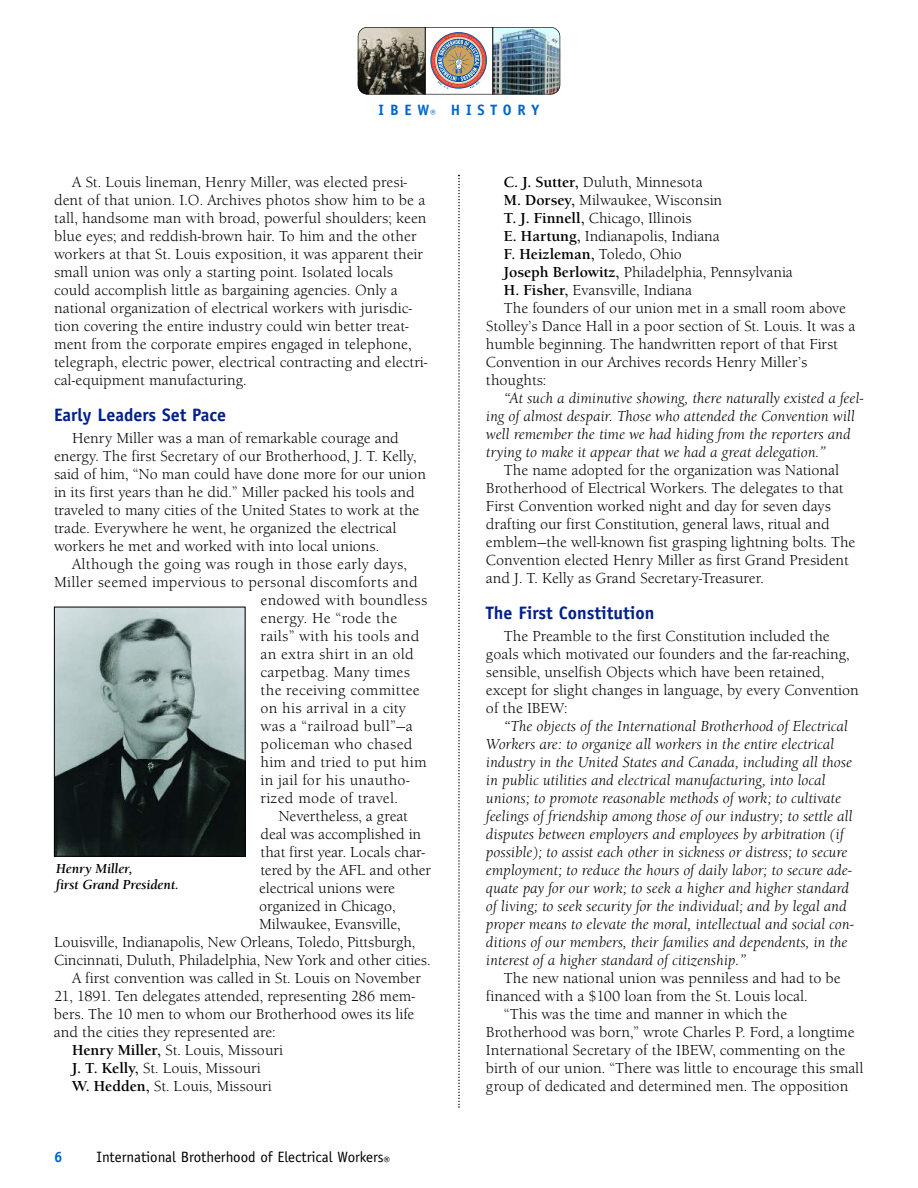
<style>
.page{position:relative;width:918px;height:1188px;background:#fff}
.page>*{position:absolute;margin:0;border:0;box-sizing:border-box;transform-origin:0 0}
.t1{font:700 18px "Officina Sans";color:#001f8d}
.t2{font:15px/18px "Berkeley Old Style";color:#000}
.t3{font:italic 15px/18px "Berkeley Old Style";color:#000}
.t4{font:15px "Berkeley Old Style";letter-spacing:.02em;color:#000}
.t5{font:15px "Officina Sans";color:#000}
.t6{font:700 15px "Berkeley Old Style";color:#000}
.t7{font:700 15px "Officina Sans";letter-spacing:.39em;color:#0066ca}
.t8{font:italic 700 13.5px/16.5px "Berkeley Old Style";color:#000}
.s1{font-weight:700}
.s2{font-weight:400}
</style>
<div class="page">
<img style="left:493px;top:29px;width:58px;height:63px">
<img style="left:551px;top:27px;width:9px;height:67px">
<svg style="left:367px;top:29px;width:58px;height:63px;background:#6b675a"></svg>
<img style="left:358px;top:27px;width:9px;height:67px">
<svg style="left:432px;top:34px;width:53px;height:55px;background:#b19b98"></svg>
<div style="left:358px;top:27px;width:202px;height:67px;border:1px solid #000;border-radius:10px"></div>
<hr style="left:425px;top:27px;width:1px;height:67px;background:#000">
<hr style="left:492px;top:27px;width:1px;height:67px;background:#000">
<svg style="left:458px;top:175px;width:2px;height:933px"></svg>
<img style="left:56px;top:609px;width:188px;height:246px">
<div style="left:54px;top:607px;width:192px;height:250px;border:1px solid #000"></div>
<p class="t7" style="left:379px;top:104px;width:162px">IBEW<sub>®</sub> HISTORY</p>
<p class="t2" style="left:54px;top:173px;width:375px;text-indent:18px">A St. Louis lineman, Henry Miller, was elected presi&shy;dent of that union. I.O. Archives photos show him to be a tall, handsome man with broad, powerful shoulders; keen blue eyes; and reddish-brown hair. To him and the other workers at that St. Louis exposition, it was apparent their small union was only a starting point. Isolated locals could accomplish little as bargaining agencies. Only a national organization of electrical workers with jurisdic&shy;tion covering the entire industry could win better treat&shy;ment from the corporate empires engaged in telephone, telegraph, electric power, electrical contracting and electri&shy;cal-equipment manufacturing.</p>
<p class="t1" style="left:54px;top:408px;width:174px">Early Leaders Set Pace</p>
<p class="t2" style="left:54px;top:429px;width:373px;text-indent:18px">Henry Miller was a man of remarkable courage and energy. The first Secretary of our Brotherhood, J. T. Kelly, said of him, “No man could have done more for our union in its first years than he did.” Miller packed his tools and traveled to many cities of the United States to work at the trade. Everywhere he went, he organized the electrical workers he met and worked with into local unions.</p>
<p class="t4" style="left:72px;top:555px;width:337px">Although the going was rough in those early days,</p>
<p class="t4" style="left:54px;top:573px;width:365px">Miller seemed impervious to personal discomforts and</p>
<p class="t4" style="left:261px;top:591px;width:168px">endowed with boundless</p>
<p class="t4" style="left:261px;top:609px;width:138px">energy. He “rode the</p>
<p class="t4" style="left:261px;top:627px;width:160px">rails” with his tools and</p>
<p class="t4" style="left:261px;top:645px;width:155px">an extra shirt in an old</p>
<p class="t4" style="left:261px;top:663px;width:151px">carpetbag. Many times</p>
<p class="t4" style="left:261px;top:681px;width:161px">the receiving committee</p>
<p class="t4" style="left:261px;top:699px;width:147px">on his arrival in a city</p>
<p class="t4" style="left:261px;top:717px;width:154px">was a “railroad bull”—a</p>
<p class="t4" style="left:261px;top:735px;width:153px">policeman who chased</p>
<p class="t4" style="left:261px;top:753px;width:168px">him and tried to put him</p>
<p class="t4" style="left:261px;top:771px;width:151px">in jail for his unautho-</p>
<p class="t4" style="left:261px;top:789px;width:139px">rized mode of travel.</p>
<p class="t2" style="left:279px;top:807px;width:131px">Nevertheless, a great</p>
<p class="t2" style="left:261px;top:825px;width:162px">deal was accomplished in</p>
<p class="t2" style="left:261px;top:843px;width:166px">that first year. Locals char-</p>
<p class="t2" style="left:261px;top:861px;width:172px">tered by the AFL and other</p>
<p class="t2" style="left:259px;top:879px;width:138px">electrical unions were</p>
<p class="t2" style="left:259px;top:897px;width:138px">organized in Chicago,</p>
<p class="t2" style="left:259px;top:915px;width:143px">Milwaukee, Evansville,</p>
<p class="t2" style="left:54px;top:933px;width:363px">Louisville, Indianapolis, New Orleans, Toledo, Pittsburgh,</p>
<p class="t2" style="left:54px;top:951px;width:378px">Cincinnati, Duluth, Philadelphia, New York and other cities.</p>
<p class="t2" style="left:72px;top:969px;width:350px">A first convention was called in St. Louis on November</p>
<p class="t2" style="left:54px;top:987px;width:363px">21, 1891. Ten delegates attended, representing 286 mem-</p>
<p class="t2" style="left:54px;top:1005px;width:362px">bers. The 10 men to whom our Brotherhood owes its life</p>
<p class="t2" style="left:54px;top:1023px;width:223px">and the cities they represented are:</p>
<p class="t2" style="left:72px;top:1041px;width:212px"><span class="s1">Henry Miller,</span> St. Louis, Missouri</p>
<p class="t2" style="left:72px;top:1059px;width:190px"><span class="s1">J. T. Kelly,</span> St. Louis, Missouri</p>
<p class="t2" style="left:72px;top:1077px;width:201px"><span class="s1">W. Hedden,</span> St. Louis, Missouri</p>
<p class="t8" style="left:56px;top:860px;width:125px">Henry Miller,<br>first Grand President.</p>
<p class="t7" style="left:54px;top:1152px;width:10px">6</p>
<p class="t5" style="left:97px;top:1152px;width:295px">International Brotherhood of Electrical Workers<sub>®</sub></p>
<p class="t2" style="left:504px;top:173px;width:200px"><span class="s1">C. J. Sutter,</span> Duluth, Minnesota</p>
<p class="t2" style="left:504px;top:191px;width:220px"><span class="s1">M. Dorsey,</span> Milwaukee, Wisconsin</p>
<p class="t2" style="left:504px;top:209px;width:189px"><span class="s1">T. J. Finnell,</span> Chicago, Illinois</p>
<p class="t2" style="left:504px;top:227px;width:217px"><span class="s1">E. Hartung,</span> Indianapolis, Indiana</p>
<p class="t6" style="left:504px;top:245px;width:179px">F. Heizleman, <span class="s2">Toledo, Ohio</span></p>
<p class="t2" style="left:504px;top:263px;width:290px"><span class="s1">Joseph Berlowitz,</span> Philadelphia, Pennsylvania</p>
<p class="t2" style="left:504px;top:281px;width:190px"><span class="s1">H. Fisher,</span> Evansville, Indiana</p>
<p class="t2" style="left:504px;top:299px;width:343px">The founders of our union met in a small room above</p>
<p class="t2" style="left:486px;top:317px;width:371px">Stolley’s Dance Hall in a poor section of St. Louis. It was a</p>
<p class="t2" style="left:486px;top:335px;width:353px">humble beginning. The handwritten report of that First</p>
<p class="t2" style="left:486px;top:353px;width:323px">Convention in our Archives records Henry Miller’s</p>
<p class="t2" style="left:486px;top:371px;width:62px">thoughts:</p>
<p class="t3" style="left:486px;top:389px;width:379px;text-indent:18px">“At such a diminutive showing, there naturally existed a feel&shy;ing of almost despair. Those who attended the Convention will well remember the time we had hiding from the reporters and trying to make it appear that we had a great delegation.”</p>
<p class="t2" style="left:486px;top:461px;width:371px;text-indent:18px">The name adopted for the organization was National Brotherhood of Electrical Workers. The delegates to that First Convention worked night and day for seven days drafting our first Constitution, general laws, ritual and emblem—the well-known fist grasping lightning bolts. The Convention elected Henry Miller as first Grand President and J. T. Kelly as Grand Secretary-Treasurer.</p>
<p class="t1" style="left:486px;top:606px;width:170px">The First Constitution</p>
<p class="t2" style="left:486px;top:627px;width:374px;text-indent:18px">The Preamble to the first Constitution included the goals which motivated our founders and the far-reaching, sensible, unselfish Objects which have been retained, except for slight changes in language, by every Convention of the IBEW:</p>
<p class="t3" style="left:486px;top:717px;width:369px;text-indent:18px">“The objects of the International Brotherhood of Electrical Workers are: to organize all workers in the entire electrical industry in the United States and Canada, including all those in public utilities and electrical manufacturing, into local unions; to promote reasonable methods of work; to cultivate feelings of friendship among those of our industry; to settle all disputes between employers and employees by arbitration (if possible); to assist each other in sickness or distress; to secure employment; to reduce the hours of daily labor; to secure ade&shy;quate pay for our work; to seek a higher and higher standard of living; to seek security for the individual; and by legal and proper means to elevate the moral, intellectual and social con&shy;ditions of our members, their families and dependents, in the interest of a higher standard of citizenship.”</p>
<p class="t2" style="left:504px;top:969px;width:338px">The new national union was penniless and had to be</p>
<p class="t2" style="left:486px;top:987px;width:323px">financed with a $100 loan from the St. Louis local.</p>
<p class="t2" style="left:504px;top:1005px;width:285px">“This was the time and manner in which the</p>
<p class="t2" style="left:486px;top:1023px;width:370px">Brotherhood was born,” wrote Charles P. Ford, a longtime</p>
<p class="t2" style="left:486px;top:1041px;width:361px">International Secretary of the IBEW, commenting on the</p>
<p class="t2" style="left:486px;top:1059px;width:379px">birth of our union. “There was little to encourage this small</p>
<p class="t2" style="left:486px;top:1077px;width:364px">group of dedicated and determined men. The opposition</p>
</div>
